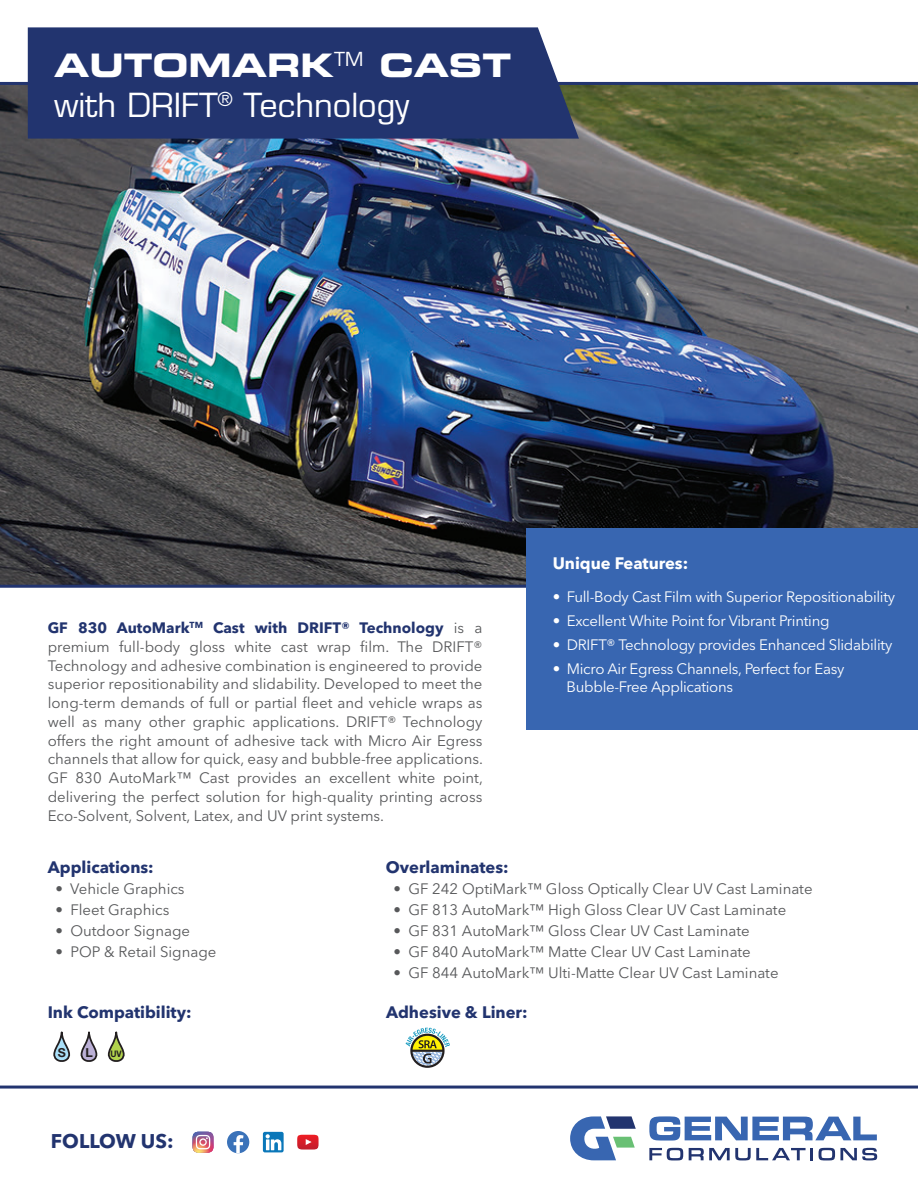
<style>
.page{position:relative;width:918px;height:1188px;background:#fff}
.page>*{position:absolute;margin:0;border:0;box-sizing:border-box;transform-origin:0 0}
.t1{font:32.4px "Eurostile LT Std";color:#fff}
.t2{font:32.4px "Eurostile LT Std Bold Ex 2";color:#fff}
.t3{font:700 19.65px "Avenir Next LT Pro";color:#22346f}
.t4{font:700 16.5px "Avenir Next LT Pro";color:#22346f}
.t5{font:700 16.5px "Avenir Next LT Pro";color:#fff}
.t6{font:15px/18.8px "Avenir Next LT Pro";color:#57585a;text-align:justify}
.t7{font:15px/18px "Avenir Next LT Pro";letter-spacing:-.02em;color:#fff}
.t8{font:700 12.45px "Helvetica Neue LT Std";color:#231f20}
.t9{font:700 9px "Helvetica Neue LT Std";color:#231f20;scale:.91 1}
.s1{font-weight:700;color:#22346f}
</style>
<div class="page">
<img style="left:0;top:82px;width:918px;height:506px">
<svg style="left:649px;top:1148px;width:34px;height:12px"></svg>
<svg style="left:689px;top:1148px;width:124px;height:12px"></svg>
<svg style="left:819px;top:1148px;width:58px;height:12px"></svg>
<svg style="left:649px;top:1116px;width:228px;height:25px"></svg>
<svg style="left:570px;top:1116px;width:66px;height:44px"></svg>
<svg style="left:193px;top:1132px;width:20px;height:21px"></svg>
<div style="left:227px;top:1131px;width:22px;height:22px;background:#3a72b9;border-radius:50%"></div>
<svg style="left:234px;top:1135px;width:10px;height:18px"></svg>
<svg style="left:263px;top:1132px;width:21px;height:20px"></svg>
<svg style="left:266px;top:1134px;width:15px;height:16px"></svg>
<svg style="left:297px;top:1135px;width:22px;height:15px"></svg>
<div style="left:28px;top:27px;width:551px;height:112px;background:#22346f"></div>
<div style="left:527px;top:529px;width:391px;height:201px;background:#3866b1"></div>
<hr style="left:0;top:1086px;width:918px;height:3px;background:#22346f">
<svg style="left:52px;top:1031px;width:17px;height:58px"></svg>
<svg style="left:79px;top:1031px;width:18px;height:58px"></svg>
<svg style="left:106px;top:1031px;width:18px;height:58px"></svg>
<svg style="left:406px;top:1028px;width:44px;height:40px"></svg>
<h1 class="t2" style="left:54px;top:42px;width:459px">AUTOMARK<sup>TM</sup> CAST</h1>
<h1 class="t1" style="left:54px;top:85px;width:357px">with DRIFT<sup>®</sup> Technology</h1>
<p class="t5" style="left:553px;top:554px;width:137px">Unique Features:</p>
<p class="t7" style="left:553px;top:588px;width:344px">• Full-Body Cast Film with Superior Repositionability</p>
<p class="t7" style="left:553px;top:612px;width:278px">• Excellent White Point for Vibrant Printing</p>
<p class="t7" style="left:553px;top:636px;width:341px">• DRIFT® Technology provides Enhanced Slidability</p>
<p class="t7" style="left:567px;top:660px;width:279px;text-indent:-14px">• Micro Air Egress Channels, Perfect for Easy<br>Bubble-Free Applications</p>
<p class="t6" style="left:48px;top:619px;width:437px"><span class="s1">GF 830 AutoMark</span><sup>TM</sup> <span class="s1">Cast with DRIFT® Technology</span> is a premium full-body gloss white cast wrap film. The DRIFT® Technology and adhesive combination is engineered to provide superior repositionability and slidability. Developed to meet the long-term demands of full or partial fleet and vehicle wraps as well as many other graphic applications. DRIFT® Technology offers the right amount of adhesive tack with Micro Air Egress channels that allow for quick, easy and bubble-free applications.<br>GF 830 AutoMark™ Cast provides an excellent white point, delivering the perfect solution for high-quality printing across Eco-Solvent, Solvent, Latex, and UV print systems.</p>
<p class="t4" style="left:48px;top:857px;width:107px">Applications:</p>
<p class="t6" style="left:55px;top:879px;width:131px">• Vehicle Graphics</p>
<p class="t6" style="left:55px;top:900px;width:115px">• Fleet Graphics</p>
<p class="t6" style="left:55px;top:921px;width:136px">• Outdoor Signage</p>
<p class="t6" style="left:55px;top:942px;width:163px">• POP &amp; Retail Signage</p>
<p class="t4" style="left:386px;top:857px;width:124px">Overlaminates:</p>
<p class="t6" style="left:393px;top:879px;width:421px">• GF 242 OptiMark™ Gloss Optically Clear UV Cast Laminate</p>
<p class="t6" style="left:393px;top:900px;width:394px">• GF 813 AutoMark™ High Gloss Clear UV Cast Laminate</p>
<p class="t6" style="left:393px;top:921px;width:358px">• GF 831 AutoMark™ Gloss Clear UV Cast Laminate</p>
<p class="t6" style="left:393px;top:942px;width:359px">• GF 840 AutoMark™ Matte Clear UV Cast Laminate</p>
<p class="t6" style="left:393px;top:963px;width:387px">• GF 844 AutoMark™ Ulti-Matte Clear UV Cast Laminate</p>
<p class="t4" style="left:48px;top:1002px;width:145px">Ink Compatibility:</p>
<p class="t8" style="left:58px;top:1045px;width:10px">S</p>
<p class="t8" style="left:86px;top:1045px;width:9px">L</p>
<p class="t9" style="left:110px;top:1049px;width:14px">UV</p>
<h2 class="t3" style="left:51px;top:1129px;width:124px">FOLLOW US:</h2>
<p class="t4" style="left:386px;top:1002px;width:143px">Adhesive &amp; Liner:</p>
</div>
